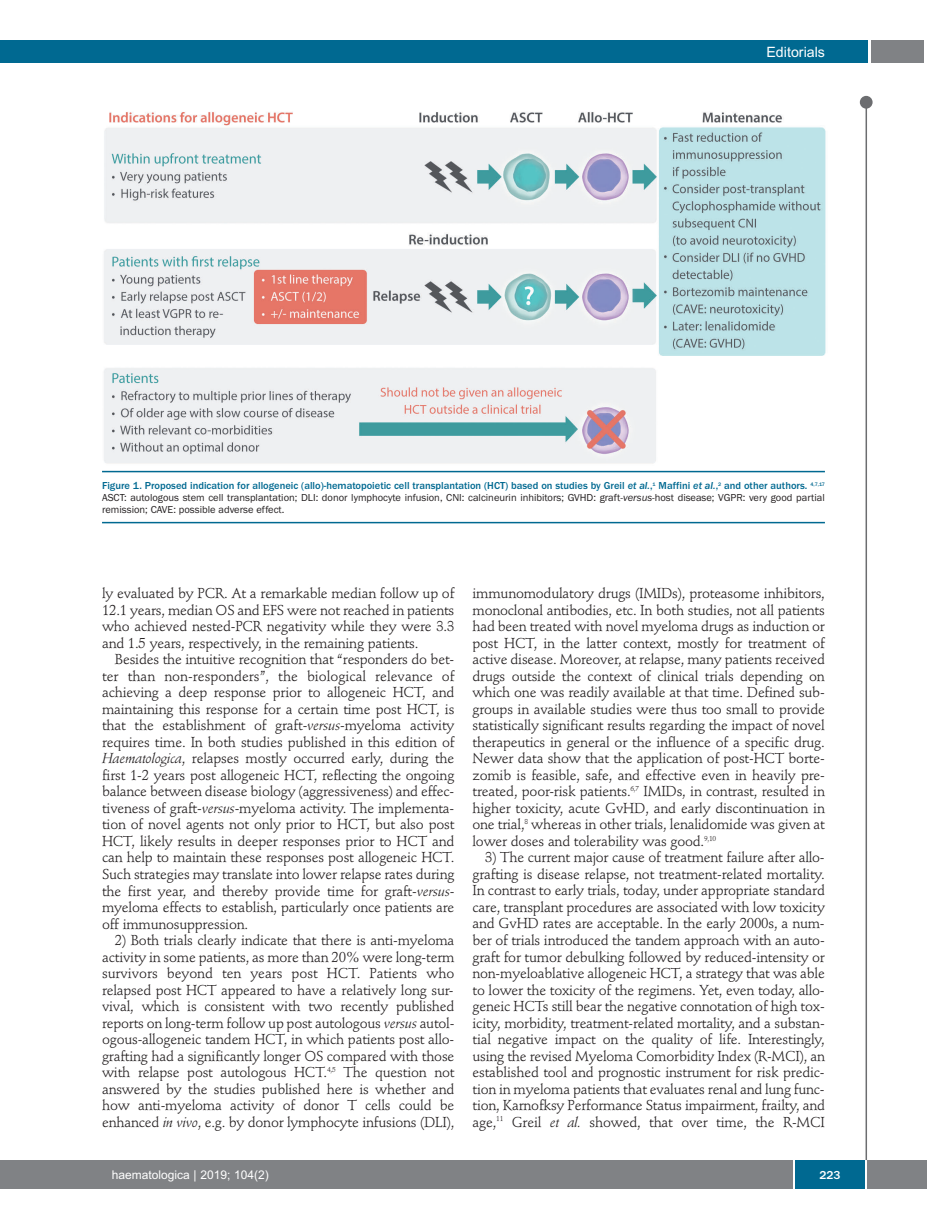
<style>
.page{position:relative;width:927px;height:1225px;background:#fff}
.page>*{position:absolute;margin:0;border:0;box-sizing:border-box;transform-origin:0 0}
.t1{font:14.25px/16.5px "Stempel Schneidler";letter-spacing:-.015em;color:#231f20;text-align:justify}
.t2{font:14.25px "Arial";color:#fff}
.t3{font:12px "Arial";color:#fff}
.t4{font:500 12px "Franklin Gothic";color:#fff}
.t5{font:10.5px/12px "Franklin Gothic";color:#231f20;text-align:justify}
.s1{font-weight:500;color:#006991}
.s2{font-weight:500;font-style:italic;color:#006991}
.s3{font-style:italic}
</style>
<div class="page">
<div style="left:871px;top:40px;width:52px;height:22px;background:#808285"></div>
<div style="left:18px;top:40px;width:849px;height:22px;background:#006991"></div>
<div style="left:17px;top:1160px;width:910px;height:28px;background:#808285"></div>
<div style="left:795px;top:1160px;width:70px;height:28px;background:#006991"></div>
<hr style="left:793px;top:1160px;width:2px;height:28px;background:#fff">
<hr style="left:865px;top:1160px;width:2px;height:28px;background:#fff">
<div style="left:860px;top:96px;width:13px;height:13px;background:#6c6d70;border-radius:50%"></div>
<hr style="left:865px;top:100px;width:2px;height:1060px;background:#6c6d70">
<div style="left:0;top:40px;width:19px;height:22px;background:#006991"></div>
<div style="left:0;top:1160px;width:18px;height:28px;background:#808285"></div>
<img style="left:102px;top:112px;width:724px;height:361px">
<hr style="left:102px;top:471px;width:723px;height:1px;background:#006991">
<hr style="left:102px;top:522px;width:723px;height:1px;background:#006991">
<p class="t2" style="left:766px;top:44px;width:60px">Editorials</p>
<p class="t5" style="left:102px;top:480px;width:724px"><span class="s1">Figure 1. Proposed indication for allogeneic (allo)-hematopoietic cell transplantation (HCT) based on studies by Greil</span> <span class="s2">et al.</span><span class="s1">,</span><sup>1</sup> <span class="s1">Maffini</span> <span class="s2">et al.</span><span class="s1">,</span><sup>2</sup> <span class="s1">and other authors.</span> <sup>4,7,17<br></sup>ASCT: autologous stem cell transplantation; DLI: donor lymphocyte infusion, CNI: calcineurin inhibitors; GVHD: graft-<span class="s3">versus</span>-host disease; VGPR: very good partial remission; CAVE: possible adverse effect.</p>
<p class="t1" style="left:102px;top:586px;width:354px">ly evaluated by PCR. At a remarkable median follow up of 12.1 years, median OS and EFS were not reached in patients who achieved nested-PCR negativity while they were 3.3 and 1.5 years, respectively, in the remaining patients.</p>
<p class="t1" style="left:102px;top:652px;width:354px;text-indent:13px">Besides the intuitive recognition that “responders do bet&shy;ter than non-responders”, the biological relevance of achieving a deep response prior to allogeneic HCT, and maintaining this response for a certain time post HCT, is that the establishment of graft-<span class="s3">versus</span>-myeloma activity requires time. In both studies published in this edition of <span class="s3">Haematologica</span>, relapses mostly occurred early, during the first 1-2 years post allogeneic HCT, reflecting the ongoing balance between disease biology (aggressiveness) and effec&shy;tiveness of graft-<span class="s3">versus</span>-myeloma activity. The implementa&shy;tion of novel agents not only prior to HCT, but also post HCT, likely results in deeper responses prior to HCT and can help to maintain these responses post allogeneic HCT.<br>Such strategies may translate into lower relapse rates during the first year, and thereby provide time for graft-<span class="s3">versus&shy;</span>myeloma effects to establish, particularly once patients are off immunosuppression.</p>
<p class="t1" style="left:102px;top:933px;width:354px;text-indent:13px">2) Both trials clearly indicate that there is anti-myeloma activity in some patients, as more than 20% were long-term survivors beyond ten years post HCT. Patients who relapsed post HCT appeared to have a relatively long sur&shy;vival, which is consistent with two recently published reports on long-term follow up post autologous <span class="s3">versus</span> autol&shy;ogous-allogeneic tandem HCT, in which patients post allo&shy;grafting had a significantly longer OS compared with those with relapse post autologous HCT.<sup>4,5</sup> The question not answered by the studies published here is whether and how anti-myeloma activity of donor T cells could be enhanced <span class="s3">in vivo</span>, e.g. by donor lymphocyte infusions (DLI),</p>
<p class="t1" style="left:472px;top:586px;width:354px">immunomodulatory drugs (IMIDs), proteasome inhibitors, monoclonal antibodies, etc. In both studies, not all patients had been treated with novel myeloma drugs as induction or post HCT, in the latter context, mostly for treatment of active disease. Moreover, at relapse, many patients received drugs outside the context of clinical trials depending on which one was readily available at that time. Defined sub&shy;groups in available studies were thus too small to provide statistically significant results regarding the impact of novel therapeutics in general or the influence of a specific drug.<br>Newer data show that the application of post-HCT borte&shy;zomib is feasible, safe, and effective even in heavily pre&shy;treated, poor-risk patients.<sup>6,7</sup> IMIDs, in contrast, resulted in higher toxicity, acute GvHD, and early discontinuation in one trial,<sup>8</sup> whereas in other trials, lenalidomide was given at lower doses and tolerability was good.<sup>9,10</sup></p>
<p class="t1" style="left:472px;top:850px;width:354px;text-indent:13px">3) The current major cause of treatment failure after allo&shy;grafting is disease relapse, not treatment-related mortality.<br>In contrast to early trials, today, under appropriate standard care, transplant procedures are associated with low toxicity and GvHD rates are acceptable. In the early 2000s, a num&shy;ber of trials introduced the tandem approach with an auto&shy;graft for tumor debulking followed by reduced-intensity or non-myeloablative allogeneic HCT, a strategy that was able to lower the toxicity of the regimens. Yet, even today, allo&shy;geneic HCTs still bear the negative connotation of high tox&shy;icity, morbidity, treatment-related mortality, and a substan&shy;tial negative impact on the quality of life. Interestingly, using the revised Myeloma Comorbidity Index (R-MCI), an established tool and prognostic instrument for risk predic&shy;tion in myeloma patients that evaluates renal and lung func&shy;tion, Karnofksy Performance Status impairment, frailty, and age,<sup>11</sup> Greil <span class="s3">et al.</span> showed, that over time, the R-MCI</p>
<p class="t3" style="left:112px;top:1167px;width:158px">haematologica | 2019; 104(2)</p>
<p class="t4" style="left:819px;top:1167px;width:23px">223</p>
</div>
